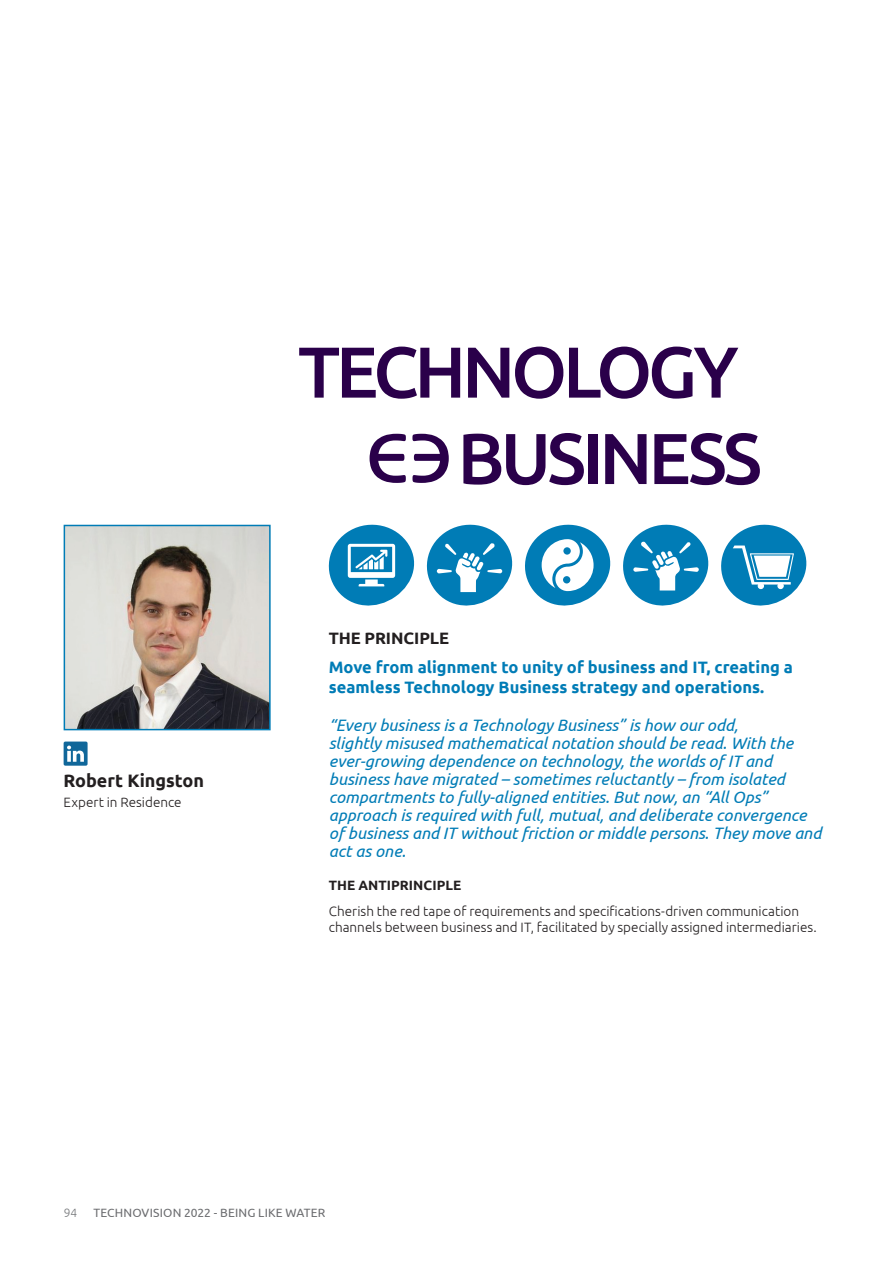
<style>
.page{position:relative;width:893px;height:1263px;background:#fff}
.page>*{position:absolute;margin:0;border:0;box-sizing:border-box;transform-origin:0 0}
.t1{font:500 72px/86.4px "Ubuntu";letter-spacing:-.055em;color:#2a004a}
.t2{font:700 18px "Ubuntu";color:#231f20}
.t3{font:italic 16.5px/18px "Ubuntu";color:#007cb6}
.t4{font:700 16.5px/19.8px "Ubuntu";color:#007cb6}
.t5{font:700 16.5px "Ubuntu";letter-spacing:-.005em;color:#231f20}
.t6{font:300 13.5px/16.5px "Ubuntu";color:#231f20}
.t7{font:700 13.5px "Ubuntu";letter-spacing:.005em;color:#231f20}
.t8{font:12px "Ubuntu";letter-spacing:.015em;color:#6c6d70}
.t9{font:300 12px "Ubuntu";color:#76787b}
</style>
<div class="page">
<img style="left:67px;top:528px;width:201px;height:199px">
<div style="left:64px;top:525px;width:207px;height:205px;border:2px solid #007cb6"></div>
<svg style="left:370px;top:434px;width:79px;height:49px"></svg>
<svg style="left:328px;top:524px;width:479px;height:82px"></svg>
<div style="left:64px;top:741px;width:24px;height:25px;background:#10679a;border-radius:2px"></div>
<svg style="left:67px;top:746px;width:17px;height:16px"></svg>
<p class="t2" style="left:64px;top:769px;width:142px">Robert Kingston</p>
<p class="t6" style="left:64px;top:794px;width:120px">Expert in Residence</p>
<h1 class="t1" style="left:457px;top:326px;width:306px;text-indent:-159px">TECHNOLOGY<br>BUSINESS</h1>
<p class="t5" style="left:329px;top:628px;width:122px">THE PRINCIPLE</p>
<p class="t4" style="left:329px;top:657px;width:466px">Move from alignment to unity of business and IT, creating a seamless Technology Business strategy and operations.</p>
<p class="t3" style="left:329px;top:715px;width:494px">“Every business is a Technology Business” is how our odd,<br>slightly misused mathematical notation should be read. With the ever-growing dependence on technology, the worlds of IT and business have migrated – sometimes reluctantly – from isolated compartments to fully-aligned entities. But now, an “All Ops” approach is required with full, mutual, and deliberate convergence of business and IT without friction or middle persons. They move and act as one.</p>
<p class="t7" style="left:329px;top:877px;width:134px">THE ANTIPRINCIPLE</p>
<p class="t6" style="left:329px;top:902px;width:489px">Cherish the red tape of requirements and specifications-driven communication channels between business and IT, facilitated by specially assigned intermediaries.</p>
<p class="t9" style="left:64px;top:1205px;width:15px">94</p>
<p class="t8" style="left:94px;top:1205px;width:233px">TECHNOVISION 2022 - BEING LIKE WATER</p>
</div>
